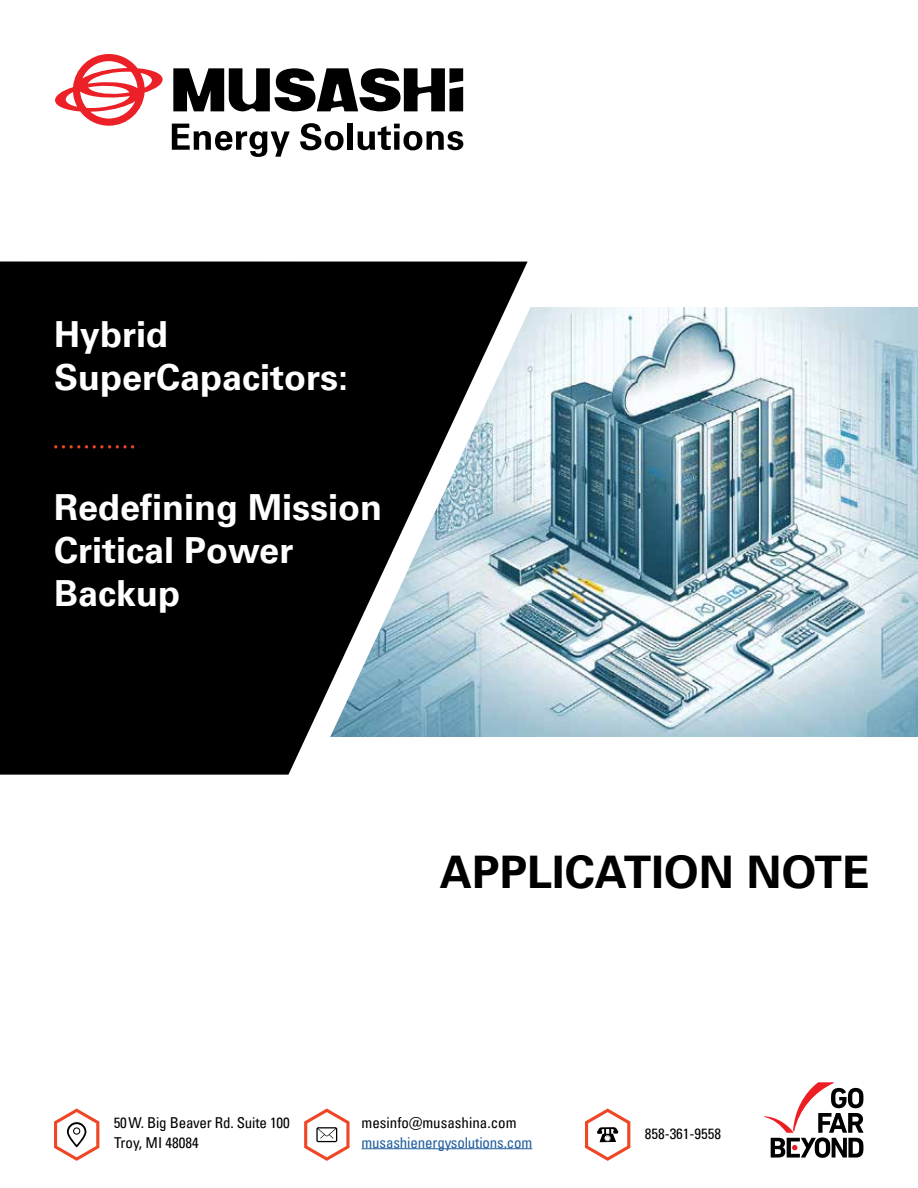
<style>
.page{position:relative;width:918px;height:1188px;background:#fff}
.page>*{position:absolute;margin:0;border:0;box-sizing:border-box;transform-origin:0 0}
.t1{font:700 45px "Univers";color:#000}
.t2{font:700 36px/43.2px "Univers";color:#fff}
.t3{font:condensed 15px/19.5px "Univers";color:#000}
.t4{font:condensed 15px "Univers";letter-spacing:-.01em;color:#215e9e}
</style>
<div class="page">
<img style="left:543px;top:308px;width:375px;height:429px">
<svg style="left:528px;top:307px;width:15px;height:430px"></svg>
<svg style="left:0;top:261px;width:528px;height:514px;fill:#000"></svg>
<svg style="left:54px;top:445px;width:80px;height:3px"></svg>
<svg style="left:54px;top:1108px;width:45px;height:53px"></svg>
<svg style="left:304px;top:1108px;width:46px;height:53px"></svg>
<svg style="left:585px;top:1108px;width:45px;height:53px"></svg>
<hr style="left:362px;top:1148px;width:170px;height:1px;background:#215e9e">
<svg style="left:764px;top:1082px;width:99px;height:76px"></svg>
<svg style="left:173px;top:68px;width:290px;height:43px"></svg>
<svg style="left:55px;top:54px;width:108px;height:72px"></svg>
<svg style="left:172px;top:124px;width:118px;height:33px"></svg>
<svg style="left:300px;top:123px;width:44px;height:27px"></svg>
<div style="left:348px;top:124px;width:5px;height:26px;background:#000"></div>
<svg style="left:358px;top:124px;width:105px;height:26px"></svg>
<h2 class="t2" style="left:54px;top:313px;width:296px">Hybrid<br>SuperCapacitors:</h2>
<h2 class="t2" style="left:54px;top:486px;width:330px">Redefining Mission<br>Critical Power<br>Backup</h2>
<h1 class="t1" style="left:440px;top:846px;width:431px">APPLICATION NOTE</h1>
<p class="t3" style="left:114px;top:1113px;width:177px">50 W. Big Beaver Rd. Suite 100<br>Troy, MI 48084</p>
<p class="t3" style="left:362px;top:1113px;width:156px">mesinfo@musashina.com</p>
<p class="t4" style="left:362px;top:1133px;width:172px">musashienergysolutions.com</p>
<p class="t3" style="left:645px;top:1123px;width:78px">858-361-9558</p>
</div>
